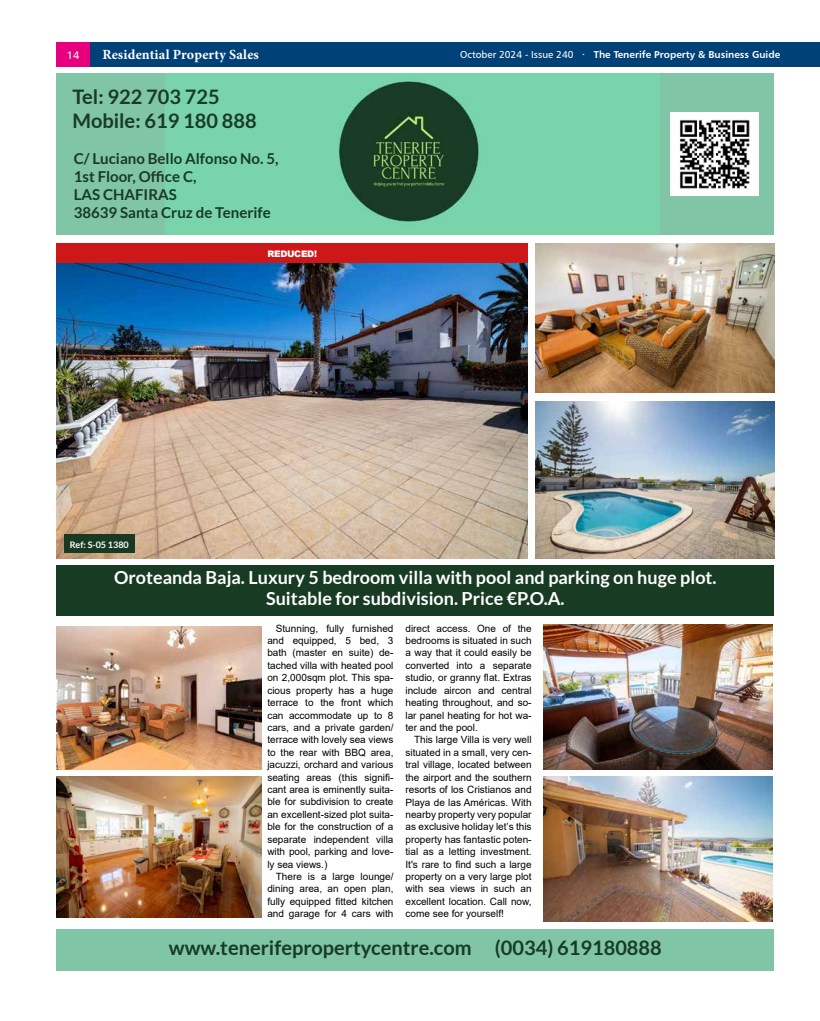
<style>
.page{position:relative;width:820px;height:1021px;background:#fff}
.page>*{position:absolute;margin:0;border:0;box-sizing:border-box;transform-origin:0 0}
.t1{font:700 20px/24px "Lato";color:#183b23}
.t2{font:700 18px/21.6px "Lato";color:#fff;text-align:center}
.t3{font:700 15px/18px "Lato";color:#183b23}
.t4{font:700 14px "Minion Pro";letter-spacing:.01em;color:#fff}
.t5{font:11px "Humanist 777 BT Roman B";color:#fff}
.t6{font:10px/12.4px "Arial";color:#000;text-align:justify}
.t7{font:10px "Humanist 777 BT Bold B";color:#fff}
.t8{font:700 9px "Lato";color:#fff}
.t9{font:900 9px "Arial";letter-spacing:-.03em;color:#fff}
.s1{font-family:"Humanist 777 BT Roman B"}
</style>
<div class="page">
<div style="left:63px;top:42px;width:756px;height:24px;background:#004177"></div>
<div style="left:56px;top:42px;width:34px;height:24px;background:#e6007d"></div>
<img style="left:543px;top:776px;width:229px;height:145px">
<img style="left:56px;top:263px;width:471px;height:295px">
<img style="left:535px;top:244px;width:239px;height:148px">
<img style="left:56px;top:776px;width:205px;height:141px">
<img style="left:56px;top:626px;width:205px;height:143px">
<img style="left:543px;top:624px;width:229px;height:145px">
<img style="left:535px;top:401px;width:239px;height:157px">
<div style="left:64px;top:534px;width:70px;height:19px;background:#183a23"></div>
<div style="left:56px;top:244px;width:471px;height:19px;background:#cd1719"></div>
<div style="left:56px;top:73px;width:718px;height:162px;background:#80c5a5"></div>
<img style="left:165px;top:73px;width:494px;height:162px">
<img style="left:670px;top:112px;width:88px;height:84px">
<div style="left:56px;top:929px;width:718px;height:42px;background:#80c5a5"></div>
<div style="left:56px;top:565px;width:718px;height:50px;background:#183b23"></div>
<p class="t5" style="left:67px;top:48px;width:14px">14</p>
<h3 class="t4" style="left:102px;top:45px;width:158px">Residential Property Sales</h3>
<p class="t7" style="left:460px;top:48px;width:321px"><span class="s1">October 2024 - Issue 240</span> · The Tenerife Property &amp; Business Guide</p>
<h1 class="t1" style="left:72px;top:85px;width:186px">Tel: 922 703 725<br>Mobile: 619 180 888</h1>
<h3 class="t3" style="left:74px;top:150px;width:206px">C/ Luciano Bello Alfonso No. 5,<br>1st Floor, Office C,<br>LAS CHAFIRAS<br>38639 Santa Cruz de Tenerife</h3>
<p class="t8" style="left:70px;top:539px;width:61px">Ref: S-05 1380</p>
<p class="t9" style="left:267px;top:247px;width:51px">REDUCED!</p>
<h2 class="t2" style="left:114px;top:566px;width:603px">Oroteanda Baja. Luxury 5 bedroom villa with pool and parking on huge plot.<br>Suitable for subdivision. Price €P.O.A.</h2>
<p class="t6" style="left:267px;top:621px;width:128px;text-indent:8px">Stunning, fully furnished and equipped, 5 bed, 3 bath (master en suite) de&shy;tached villa with heated pool on 2,000sqm plot. This spa&shy;cious property has a huge terrace to the front which can accommodate up to 8 cars, and a private garden/ terrace with lovely sea views to the rear with BBQ area, jacuzzi, orchard and various seating areas (this signifi&shy;cant area is eminently suita&shy;ble for subdivision to create an excellent-sized plot suita&shy;ble for the construction of a separate independent villa with pool, parking and love&shy;ly sea views.)</p>
<p class="t6" style="left:267px;top:870px;width:128px;text-indent:8px">There is a large lounge/ dining area, an open plan, fully equipped fitted kitchen and garage for 4 cars with</p>
<p class="t6" style="left:405px;top:621px;width:128px">direct access. One of the bedrooms is situated in such a way that it could easily be converted into a separate studio, or granny flat. Extras include aircon and central heating throughout, and so&shy;lar panel heating for hot wa&shy;ter and the pool.</p>
<p class="t6" style="left:405px;top:733px;width:128px;text-indent:8px">This large Villa is very well situated in a small, very cen&shy;tral village, located between the airport and the southern resorts of los Cristianos and Playa de las Américas. With nearby property very popular as exclusive holiday let’s this property has fantastic poten&shy;tial as a letting investment.<br>It's rare to find such a large property on a very large plot with sea views in such an excellent location. Call now, come see for yourself!</p>
<h1 class="t1" style="left:169px;top:935px;width:494px">www.tenerifepropertycentre.com (0034) 619180888</h1>
</div>
